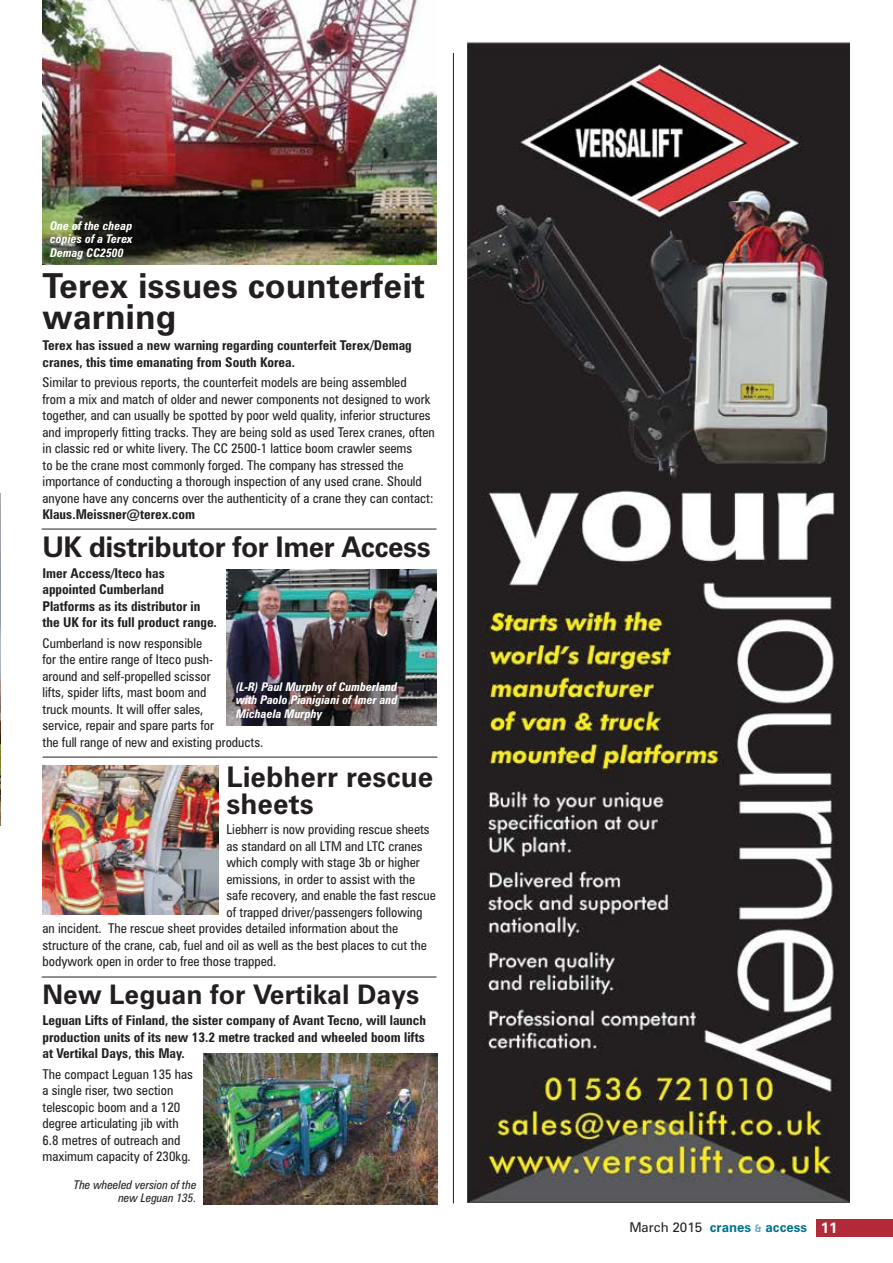
<style>
.page{position:relative;width:893px;height:1263px;background:#fff}
.page>*{position:absolute;margin:0;border:0;box-sizing:border-box;transform-origin:0 0}
.t1{font:700 34.5px/31.5px "Zurich BT";color:#231f20}
.t2{font:700 28.5px "Zurich BT";letter-spacing:-.02em;color:#231f20}
.t3{font:700 28.5px/27px "Zurich BT";color:#231f20}
.t4{font:700 27px "Zurich BT";color:#231f20}
.t5{font:condensed 13.5px/16.5px "Zurich BT";color:#231f20}
.t6{font:700 condensed 13.5px/16.5px "Zurich BT";color:#231f20}
.t7{font:700 13.5px "Zurich BT";color:#00728f}
.t8{font:italic 700 condensed 12px/13.5px "Zurich BT";color:#fff;text-align:justify}
.t9{font:italic condensed 12px/13.5px "Zurich BT";color:#231f20;text-align:right}
.s1{font-weight:400;color:#231f20}
.s2{font-size:10.5px;color:#66aabc}
.s3{font-size:15px;color:#fff}
</style>
<div class="page">
<div style="left:816px;top:1220px;width:77px;height:17px;background:#b22a37"></div>
<hr style="left:453px;top:53px;width:1px;height:1150px;background:#231f20">
<img style="left:468px;top:42px;width:381px;height:1160px">
<img style="left:42px;top:0;width:394px;height:265px">
<hr style="left:42px;top:529px;width:395px;height:1px;background:#231f20">
<img style="left:227px;top:569px;width:210px;height:157px">
<hr style="left:43px;top:757px;width:394px;height:1px;background:#231f20">
<img style="left:43px;top:766px;width:175px;height:148px">
<hr style="left:42px;top:977px;width:395px;height:1px;background:#231f20">
<img style="left:204px;top:1053px;width:233px;height:151px">
<img style="left:0;top:493px;width:1px;height:333px">
<p class="t8" style="left:50px;top:219px;width:84px">One of the cheap copies of a Terex Demag CC2500</p>
<h1 class="t1" style="left:43px;top:269px;width:384px">Terex issues counterfeit warning</h1>
<p class="t6" style="left:43px;top:337px;width:371px">Terex has issued a new warning regarding counterfeit Terex/Demag cranes, this time emanating from South Korea.</p>
<p class="t5" style="left:43px;top:374px;width:394px">Similar to previous reports, the counterfeit models are being assembled<br>from a mix and match of older and newer components not designed to work together, and can usually be spotted by poor weld quality, inferior structures and improperly fitting tracks. They are being sold as used Terex cranes, often in classic red or white livery. The CC 2500-1 lattice boom crawler seems<br>to be the crane most commonly forged. The company has stressed the importance of conducting a thorough inspection of any used crane. Should anyone have any concerns over the authenticity of a crane they can contact:</p>
<p class="t6" style="left:43px;top:506px;width:154px">Klaus.Meissner@terex.com</p>
<h2 class="t2" style="left:43px;top:529px;width:390px">UK distributor for Imer Access</h2>
<p class="t6" style="left:43px;top:565px;width:176px">Imer Access/Iteco has appointed Cumberland<br>Platforms as its distributor in the UK for its full product range.</p>
<p class="t5" style="left:43px;top:635px;width:222px">Cumberland is now responsible<br>for the entire range of Iteco push-<br>around and self-propelled scissor<br>lifts, spider lifts, mast boom and<br>truck mounts. It will offer sales,<br>service, repair and spare parts for<br>the full range of new and existing products.</p>
<p class="t8" style="left:236px;top:679px;width:163px">(L-R) Paul Murphy of Cumberland with Paolo Pianigiani of Imer and Michaela Murphy</p>
<h2 class="t3" style="left:227px;top:763px;width:208px">Liebherr rescue sheets</h2>
<p class="t5" style="left:227px;top:821px;width:205px">Liebherr is now providing rescue sheets</p>
<p class="t5" style="left:227px;top:838px;width:198px">as standard on all LTM and LTC cranes</p>
<p class="t5" style="left:227px;top:854px;width:195px">which comply with stage 3b or higher</p>
<p class="t5" style="left:227px;top:871px;width:190px">emissions, in order to assist with the</p>
<p class="t5" style="left:227px;top:887px;width:211px">safe recovery, and enable the fast rescue</p>
<p class="t5" style="left:227px;top:903px;width:197px">of trapped driver/passengers following</p>
<p class="t5" style="left:43px;top:920px;width:357px">an incident. The rescue sheet provides detailed information about the</p>
<p class="t5" style="left:43px;top:936px;width:386px">structure of the crane, cab, fuel and oil as well as the best places to cut the</p>
<p class="t5" style="left:43px;top:953px;width:235px">bodywork open in order to free those trapped.</p>
<h3 class="t4" style="left:43px;top:978px;width:379px">New Leguan for Vertikal Days</h3>
<p class="t6" style="left:43px;top:1012px;width:385px;text-align:justify">Leguan Lifts of Finland, the sister company of Avant Tecno, will launch production units of its new 13.2 metre tracked and wheeled boom lifts at Vertikal Days, this May.</p>
<p class="t5" style="left:43px;top:1066px;width:152px">The compact Leguan 135 has a single riser, two section telescopic boom and a 120 degree articulating jib with<br>6.8 metres of outreach and maximum capacity of 230kg.</p>
<p class="t9" style="left:74px;top:1178px;width:124px">The wheeled version of the new Leguan 135.</p>
<p class="t7" style="left:629px;top:1218px;width:209px"><span class="s1">March 2015</span> cranes <span class="s2">&amp;</span> access <span class="s3">11</span></p>
</div>
